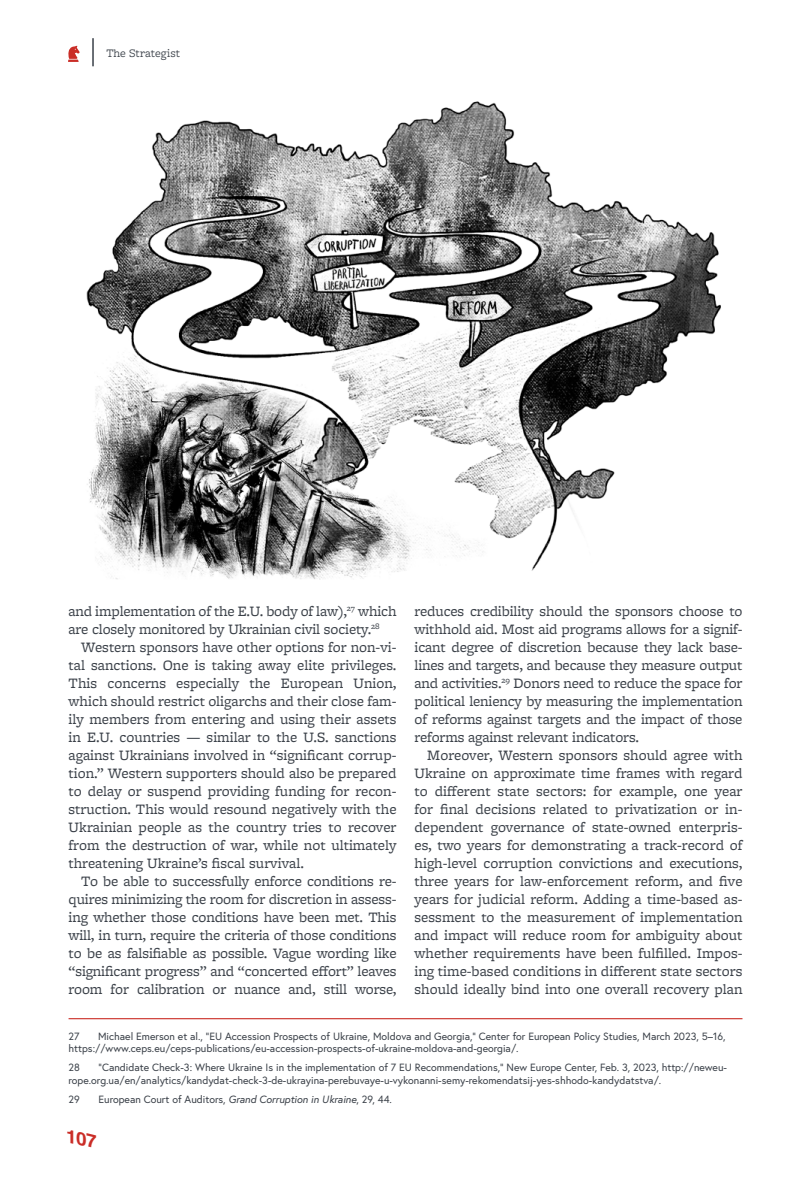
<style>
.page{position:relative;width:810px;height:1188px;background:#fff}
.page>*{position:absolute;margin:0;border:0;box-sizing:border-box;transform-origin:0 0}
.t1{font:15px/18px "Freight Micro Pro";letter-spacing:-.01em;color:#3a4048;text-align:justify}
.t2{font:12px "Freight Macro Pro";color:#3a4048}
.t3{font:10.5px/12.6px "Europa";color:#3a4048}
.s1{font-style:italic}
</style>
<div class="page">
<svg style="left:68px;top:46px;width:12px;height:16px"></svg>
<svg style="left:93px;top:38px;width:1px;height:28px"></svg>
<hr style="left:69px;top:1018px;width:673px;height:1px;background:#ca2d27">
<img style="left:86px;top:101px;width:635px;height:479px">
<p class="t2" style="left:106px;top:45px;width:75px">The Strategist</p>
<p class="t1" style="left:69px;top:601px;width:329px">and implementation of the E.U. body of law),<sup>27</sup> which are closely monitored by Ukrainian civil society.<sup>28</sup></p>
<p class="t1" style="left:69px;top:637px;width:329px;text-indent:13px">Western sponsors have other options for non-vi&shy;tal sanctions. One is taking away elite privileges.<br>This concerns especially the European Union, which should restrict oligarchs and their close fam&shy;ily members from entering and using their assets in E.U. countries — similar to the U.S. sanctions against Ukrainians involved in “significant corrup&shy;tion.” Western supporters should also be prepared to delay or suspend providing funding for recon&shy;struction. This would resound negatively with the Ukrainian people as the country tries to recover from the destruction of war, while not ultimately threatening Ukraine’s fiscal survival.</p>
<p class="t1" style="left:69px;top:871px;width:329px;text-indent:13px">To be able to successfully enforce conditions re&shy;quires minimizing the room for discretion in assess&shy;ing whether those conditions have been met. This will, in turn, require the criteria of those conditions to be as falsifiable as possible. Vague wording like “significant progress” and “concerted effort” leaves room for calibration or nuance and, still worse,</p>
<p class="t3" style="left:69px;top:1030px;width:12px">27</p>
<p class="t1" style="left:415px;top:601px;width:329px">reduces credibility should the sponsors choose to withhold aid. Most aid programs allows for a signif&shy;icant degree of discretion because they lack base&shy;lines and targets, and because they measure output and activities.<sup>29</sup> Donors need to reduce the space for political leniency by measuring the implementation of reforms against targets and the impact of those reforms against relevant indicators.</p>
<p class="t1" style="left:415px;top:745px;width:330px;text-indent:13px">Moreover, Western sponsors should agree with Ukraine on approximate time frames with regard to different state sectors: for example, one year for final decisions related to privatization or in&shy;dependent governance of state-owned enterpris&shy;es, two years for demonstrating a track-record of high-level corruption convictions and executions, three years for law-enforcement reform, and five years for judicial reform. Adding a time-based as&shy;sessment to the measurement of implementation and impact will reduce room for ambiguity about whether requirements have been fulfilled. Impos&shy;ing time-based conditions in different state sectors should ideally bind into one overall recovery plan</p>
<p class="t3" style="left:69px;top:1030px;width:658px;text-indent:30px">Michael Emerson et al., “EU Accession Prospects of Ukraine, Moldova and Georgia,” Center for European Policy Studies, March 2023, 5–16, https://www.ceps.eu/ceps-publications/eu-accession-prospects-of-ukraine-moldova-and-georgia/.</p>
<p class="t3" style="left:69px;top:1061px;width:13px">28</p>
<p class="t3" style="left:69px;top:1061px;width:660px;text-indent:30px">“Candidate Check-3: Where Ukraine Is in the implementation of 7 EU Recommendations,” New Europe Center, Feb. 3, 2023, http://neweu&shy;rope.org.ua/en/analytics/kandydat-check-3-de-ukrayina-perebuvaye-u-vykonanni-semy-rekomendatsij-yes-shhodo-kandydatstva/.</p>
<p class="t3" style="left:69px;top:1093px;width:13px">29</p>
<p class="t3" style="left:99px;top:1093px;width:295px">European Court of Auditors, <span class="s1">Grand Corruption in Ukraine</span>, 29, 44.</p>
</div>
